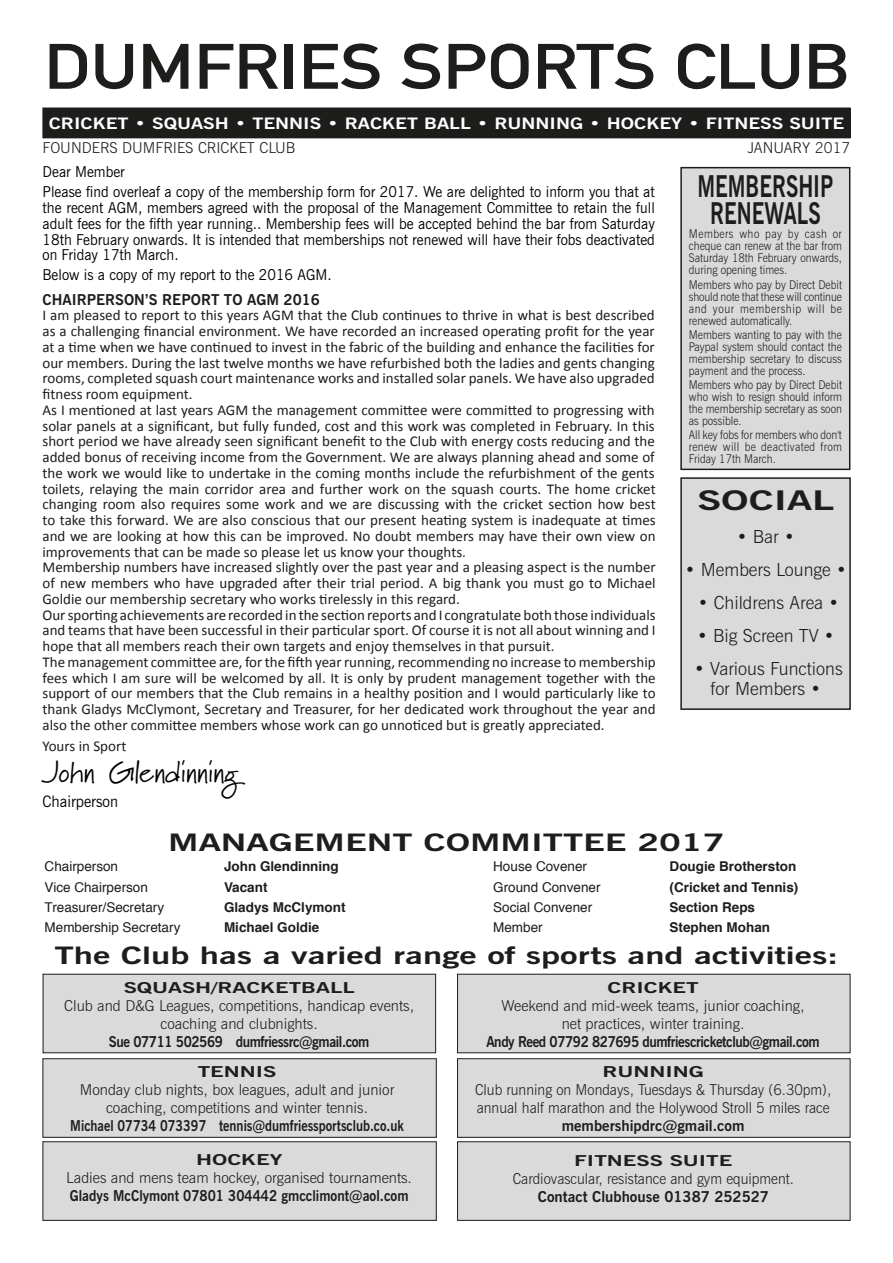
<style>
.page{position:relative;width:893px;height:1263px;background:#fff}
.page>*{position:absolute;margin:0;border:0;box-sizing:border-box;transform-origin:0 0}
.t1{font:63px "DIN Mittelschrift";color:#1d1d1b;scale:1.18 1}
.t2{font:700 30px/27px "News Gothic BT";color:#1d1d1b;text-align:center;scale:.7 1}
.t3{font:30px "Marydale";color:#000}
.t4{font:700 27px "News Gothic BT";color:#1d1d1b;scale:1.5 1}
.t5{font:700 24px "News Gothic BT";color:#1d1d1b;scale:1.45 1}
.t6{font:700 24px "News Gothic BT";color:#1d1d1b;scale:1.5 1}
.t7{font:300 18px/19.5px "News Gothic BT";color:#1d1d1b;text-align:center}
.t8{font:700 15.75px "News Gothic BT";color:#fff;scale:1.25 1}
.t9{font:15.75px "News Gothic BT";color:#000;scale:.95 1}
.t10{font:15px/15.8px "Calibri";color:#1d1d1b}
.t11{font:15px/15.8px "News Gothic BT";color:#000;scale:.95 1}
.t12{font:300 15px/18px "News Gothic BT";color:#1d1d1b;text-align:center}
.t13{font:300 15px/18px "News Gothic BT";color:#1d1d1b;scale:.95 1}
.t14{font:700 15px "News Gothic BT";letter-spacing:-.03em;color:#1d1d1b;scale:.9 1}
.t15{font:700 15px "News Gothic BT";color:#1d1d1b}
.t16{font:700 15px "News Gothic BT";color:#1d1d1b;scale:1.5 1}
.t17{font:700 15px "News Gothic BT";color:#1d1d1b;scale:.85 1}
.t18{font:700 15px "News Gothic BT";color:#1d1d1b;scale:.9 1}
.t19{font:13.5px "Helvetica";color:#1d1d1b}
.t20{font:700 13.5px "Helvetica";color:#1d1d1b}
.t21{font:300 12px/12px "News Gothic BT";color:#1d1d1b;text-align:justify;scale:.9 1}
</style>
<div class="page">
<div style="left:43px;top:1142px;width:393px;height:78px;background:#dadada"></div>
<div style="left:43px;top:1141px;width:394px;height:80px;border:1px solid #1d1d1b"></div>
<div style="left:457px;top:1142px;width:393px;height:78px;background:#dadada"></div>
<div style="left:457px;top:1141px;width:393px;height:80px;border:1px solid #1d1d1b"></div>
<div style="left:43px;top:108px;width:807px;height:30px;background:#1d1d1b"></div>
<div style="left:43px;top:974px;width:393px;height:79px;background:#dadada"></div>
<div style="left:43px;top:974px;width:393px;height:79px;border:1px solid #1d1d1b"></div>
<div style="left:457px;top:974px;width:393px;height:79px;background:#dadada"></div>
<div style="left:457px;top:974px;width:393px;height:79px;border:1px solid #1d1d1b"></div>
<div style="left:43px;top:1059px;width:393px;height:78px;background:#dadada"></div>
<div style="left:43px;top:1058px;width:394px;height:80px;border:1px solid #1d1d1b"></div>
<div style="left:457px;top:1059px;width:393px;height:78px;background:#dadada"></div>
<div style="left:457px;top:1058px;width:393px;height:80px;border:1px solid #1d1d1b"></div>
<div style="left:681px;top:478px;width:169px;height:231px;background:#dadada"></div>
<div style="left:680px;top:477px;width:171px;height:233px;border:2px solid #1d1d1b"></div>
<div style="left:681px;top:168px;width:169px;height:301px;background:#dadada"></div>
<div style="left:680px;top:167px;width:170px;height:303px;border:2px solid #1d1d1b"></div>
<h1 class="t1" style="left:44px;top:30px;width:684px">DUMFRIES SPORTS CLUB</h1>
<p class="t8" style="left:49px;top:113px;width:638px">CRICKET • SQUASH • TENNIS • RACKET BALL • RUNNING • HOCKEY • FITNESS SUITE</p>
<p class="t12" style="left:43px;top:138px;width:254px">FOUNDERS DUMFRIES CRICKET CLUB</p>
<p class="t12" style="left:748px;top:138px;width:104px">JANUARY 2017</p>
<p class="t11" style="left:43px;top:162px;width:646px;line-height:20px">Dear Member<br>Please find overleaf a copy of the membership form for 2017. We are delighted to inform you that at</p>
<p class="t11" style="left:43px;top:200px;width:646px;text-align:justify">the recent AGM, members agreed with the proposal of the Management Committee to retain the full adult fees for the fifth year running.. Membership fees will be accepted behind the bar from Saturday 18th February onwards. It is intended that memberships not renewed will have their fobs deactivated on Friday 17th March.</p>
<p class="t11" style="left:43px;top:267px;width:306px">Below is a copy of my report to the 2016 AGM.</p>
<p class="t15" style="left:43px;top:290px;width:279px">CHAIRPERSON’S REPORT TO AGM 2016</p>
<p class="t10" style="left:43px;top:307px;width:615px">I am pleased to report to this years AGM that the Club continues to thrive in what is best described as a challenging financial environment. We have recorded an increased operating profit for the year at a time when we have continued to invest in the fabric of the building and enhance the facilities for our members. During the last twelve months we have refurbished both the ladies and gents changing rooms, completed squash court maintenance works and installed solar panels. We have also upgraded fitness room equipment.<br>As I mentioned at last years AGM the management committee were committed to progressing with solar panels at a significant, but fully funded, cost and this work was completed in February. In this short period we have already seen significant benefit to the Club with energy costs reducing and the added bonus of receiving income from the Government. We are always planning ahead and some of the work we would like to undertake in the coming months include the refurbishment of the gents toilets, relaying the main corridor area and further work on the squash courts. The home cricket changing room also requires some work and we are discussing with the cricket section how best to take this forward. We are also conscious that our present heating system is inadequate at times and we are looking at how this can be improved. No doubt members may have their own view on improvements that can be made so please let us know your thoughts.<br>Membership numbers have increased slightly over the past year and a pleasing aspect is the number of new members who have upgraded after their trial period. A big thank you must go to Michael Goldie our membership secretary who works tirelessly in this regard.<br>Our sporting achievements are recorded in the section reports and I congratulate both those individuals and teams that have been successful in their particular sport. Of course it is not all about winning and I hope that all members reach their own targets and enjoy themselves in that pursuit.<br>The management committee are, for the fifth year running, recommending no increase to membership fees which I am sure will be welcomed by all. It is only by prudent management together with the support of our members that the Club remains in a healthy position and I would particularly like to thank Gladys McClymont, Secretary and Treasurer, for her dedicated work throughout the year and also the other committee members whose work can go unnoticed but is greatly appreciated.</p>
<p class="t10" style="left:43px;top:738px;width:85px">Yours in Sport</p>
<h2 class="t3" style="left:43px;top:754px;width:199px">John Glendinning</h2>
<p class="t9" style="left:43px;top:792px;width:81px">Chairperson</p>
<h2 class="t2" style="left:697px;top:173px;width:196px">MEMBERSHIP<br>RENEWALS</h2>
<p class="t21" style="left:689px;top:228px;width:172px">Members who pay by cash or cheque can renew at the bar from Saturday 18th February onwards, during opening times.</p>
<p class="t21" style="left:689px;top:278px;width:172px">Members who pay by Direct Debit should note that these will continue and your membership will be renewed automatically.</p>
<p class="t21" style="left:689px;top:328px;width:172px">Members wanting to pay with the Paypal system should contact the membership secretary to discuss payment and the process.</p>
<p class="t21" style="left:689px;top:378px;width:172px">Members who pay by Direct Debit who wish to resign should inform the membership secretary as soon as possible.</p>
<p class="t21" style="left:689px;top:429px;width:172px">All key fobs for members who don't renew will be deactivated from Friday 17th March.</p>
<h3 class="t4" style="left:697px;top:484px;width:93px">SOCIAL</h3>
<p class="t7" style="left:737px;top:526px;width:59px">• Bar •</p>
<p class="t7" style="left:685px;top:560px;width:163px">• Members Lounge •</p>
<p class="t7" style="left:698px;top:593px;width:143px">• Childrens Area •</p>
<p class="t7" style="left:697px;top:626px;width:139px">• Big Screen TV •</p>
<p class="t7" style="left:694px;top:659px;width:150px">• Various Functions for Members •</p>
<h3 class="t6" style="left:168px;top:827px;width:372px">MANAGEMENT COMMITTEE 2017</h3>
<p class="t19" style="left:45px;top:856px;width:75px">Chairperson</p>
<p class="t20" style="left:224px;top:855px;width:116px">John Glendinning</p>
<p class="t19" style="left:493px;top:856px;width:95px">House Covener</p>
<p class="t20" style="left:670px;top:855px;width:128px">Dougie Brotherston</p>
<p class="t19" style="left:45px;top:876px;width:105px">Vice Chairperson</p>
<p class="t20" style="left:224px;top:876px;width:45px">Vacant</p>
<p class="t19" style="left:493px;top:876px;width:109px">Ground Convener</p>
<p class="t20" style="left:670px;top:876px;width:130px">(Cricket and Tennis)</p>
<p class="t19" style="left:45px;top:897px;width:121px">Treasurer/Secretary</p>
<p class="t20" style="left:224px;top:896px;width:123px">Gladys McClymont</p>
<p class="t19" style="left:493px;top:897px;width:101px">Social Convener</p>
<p class="t20" style="left:670px;top:896px;width:87px">Section Reps</p>
<p class="t19" style="left:45px;top:917px;width:137px">Membership Secretary</p>
<p class="t20" style="left:224px;top:917px;width:97px">Michael Goldie</p>
<p class="t19" style="left:493px;top:917px;width:51px">Member</p>
<p class="t20" style="left:670px;top:917px;width:102px">Stephen Mohan</p>
<h3 class="t5" style="left:54px;top:941px;width:542px">The Club has a varied range of sports and activities:</h3>
<p class="t16" style="left:124px;top:978px;width:155px">SQUASH/RACKETBALL</p>
<p class="t12" style="left:64px;top:996px;width:351px">Club and D&amp;G Leagues, competitions, handicap events, coaching and clubnights.</p>
<p class="t14" style="left:109px;top:1032px;width:291px">Sue 07711 502569 dumfriessrc@gmail.com</p>
<p class="t16" style="left:198px;top:1063px;width:54px">TENNIS</p>
<p class="t12" style="left:80px;top:1081px;width:316px">Monday club nights, box leagues, adult and junior coaching, competitions and winter tennis.</p>
<p class="t17" style="left:70px;top:1117px;width:394px">Michael 07734 073397 tennis@dumfriessportsclub.co.uk</p>
<p class="t16" style="left:196px;top:1151px;width:59px">HOCKEY</p>
<p class="t12" style="left:66px;top:1169px;width:347px">Ladies and mens team hockey, organised tournaments.</p>
<p class="t18" style="left:70px;top:1187px;width:378px">Gladys McClymont 07801 304442 gmcclimont@aol.com</p>
<p class="t16" style="left:607px;top:978px;width:62px">CRICKET</p>
<p class="t12" style="left:502px;top:996px;width:304px">Weekend and mid-week teams, junior coaching, net practices, winter training.</p>
<p class="t14" style="left:486px;top:1032px;width:372px">Andy Reed 07792 827695 dumfriescricketclub@gmail.com</p>
<p class="t16" style="left:602px;top:1062px;width:69px">RUNNING</p>
<p class="t13" style="left:475px;top:1080px;width:376px">Club running on Mondays, Tuesdays &amp; Thursday (6.30pm), annual half marathon and the Holywood Stroll 5 miles race</p>
<p class="t15" style="left:562px;top:1116px;width:184px">membershipdrc@gmail.com</p>
<p class="t16" style="left:574px;top:1152px;width:107px">FITNESS SUITE</p>
<p class="t13" style="left:513px;top:1170px;width:297px">Cardiovascular, resistance and gym equipment.</p>
<p class="t15" style="left:538px;top:1188px;width:233px">Contact Clubhouse 01387 252527</p>
</div>
